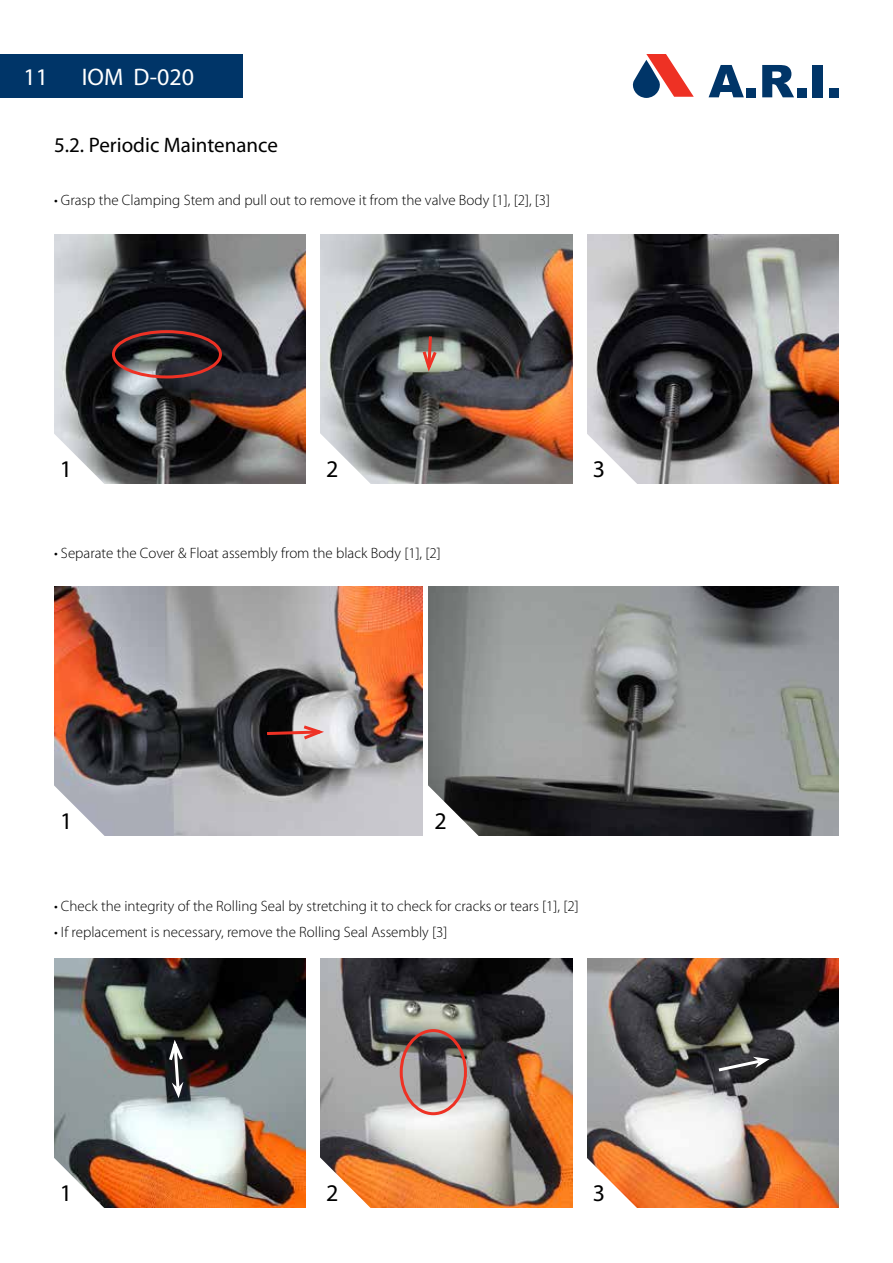
<style>
.page{position:relative;width:893px;height:1263px;background:#fff}
.page>*{position:absolute;margin:0;border:0;box-sizing:border-box;transform-origin:0 0}
.t1{font:24px "Myriad Pro";color:#fff}
.t2{font:24px "Myriad Pro";color:#000}
.t3{font:21px "Myriad Pro";color:#000}
.t4{font:300 15px "Myriad Pro";color:#000}
</style>
<div class="page">
<div style="left:0;top:55px;width:242px;height:43px;background:#003568"></div>
<svg style="left:632px;top:54px;width:62px;height:44px"></svg>
<svg style="left:709px;top:65px;width:35px;height:32px"></svg>
<div style="left:746px;top:88px;width:10px;height:9px;background:#003568"></div>
<svg style="left:762px;top:65px;width:32px;height:32px"></svg>
<div style="left:797px;top:88px;width:9px;height:9px;background:#003568"></div>
<div style="left:813px;top:65px;width:10px;height:32px;background:#003568"></div>
<div style="left:829px;top:88px;width:10px;height:9px;background:#003568"></div>
<img style="left:55px;top:586px;width:367px;height:250px">
<img style="left:429px;top:586px;width:410px;height:250px">
<svg style="left:54px;top:785px;width:52px;height:51px"></svg>
<svg style="left:428px;top:785px;width:52px;height:51px"></svg>
<img style="left:54px;top:234px;width:252px;height:250px">
<img style="left:321px;top:234px;width:251px;height:250px">
<img style="left:587px;top:234px;width:252px;height:250px">
<svg style="left:54px;top:433px;width:51px;height:51px"></svg>
<svg style="left:320px;top:433px;width:52px;height:51px"></svg>
<svg style="left:587px;top:433px;width:51px;height:51px"></svg>
<div style="left:112px;top:330px;width:110px;height:48px;border:3px solid #ee3124;border-radius:50%"></div>
<svg style="left:420px;top:333px;width:19px;height:43px"></svg>
<svg style="left:264px;top:723px;width:64px;height:19px"></svg>
<img style="left:54px;top:958px;width:252px;height:250px">
<img style="left:321px;top:958px;width:251px;height:250px">
<img style="left:587px;top:958px;width:252px;height:250px">
<svg style="left:54px;top:1157px;width:51px;height:51px"></svg>
<svg style="left:320px;top:1157px;width:52px;height:51px"></svg>
<svg style="left:587px;top:1157px;width:51px;height:51px"></svg>
<div style="left:400px;top:1029px;width:67px;height:86px;border:3px solid #ee3124;border-radius:50%"></div>
<svg style="left:715px;top:1057px;width:55px;height:16px"></svg>
<svg style="left:167px;top:1035px;width:19px;height:63px"></svg>
<h1 class="t1" style="left:23px;top:63px;width:26px">11</h1>
<h1 class="t1" style="left:82px;top:63px;width:114px">IOM D-020</h1>
<h2 class="t3" style="left:54px;top:132px;width:226px">5.2. Periodic Maintenance</h2>
<p class="t4" style="left:54px;top:191px;width:498px">• G r a s p t h e C l a m p i n g S t e m a n d p u l l o u t t o r e m o v e i t f r o m t h e v a l v e B o d y [3], [2], [1]</p>
<h1 class="t2" style="left:60px;top:454px;width:14px">1</h1>
<h1 class="t2" style="left:326px;top:454px;width:14px">2</h1>
<p class="t4" style="left:54px;top:544px;width:388px">• Separate the Cover &amp; Float assembly f r o m t h e b l a c k B o d y [2], [1]</p>
<h1 class="t2" style="left:593px;top:454px;width:14px">3</h1>
<h1 class="t2" style="left:60px;top:806px;width:14px">1</h1>
<h1 class="t2" style="left:434px;top:806px;width:14px">2</h1>
<p class="t4" style="left:54px;top:897px;width:526px">• Check the integrity of the Rolling Seal by stretching toit check for cracks o r t e a r s [2], [1]</p>
<p class="t4" style="left:54px;top:923px;width:395px">• If replacement is necessary, remove the Rolling Seal Assembly [3]</p>
<h1 class="t2" style="left:60px;top:1178px;width:14px">1</h1>
<h1 class="t2" style="left:326px;top:1178px;width:14px">2</h1>
<h1 class="t2" style="left:593px;top:1178px;width:14px">3</h1>
</div>
